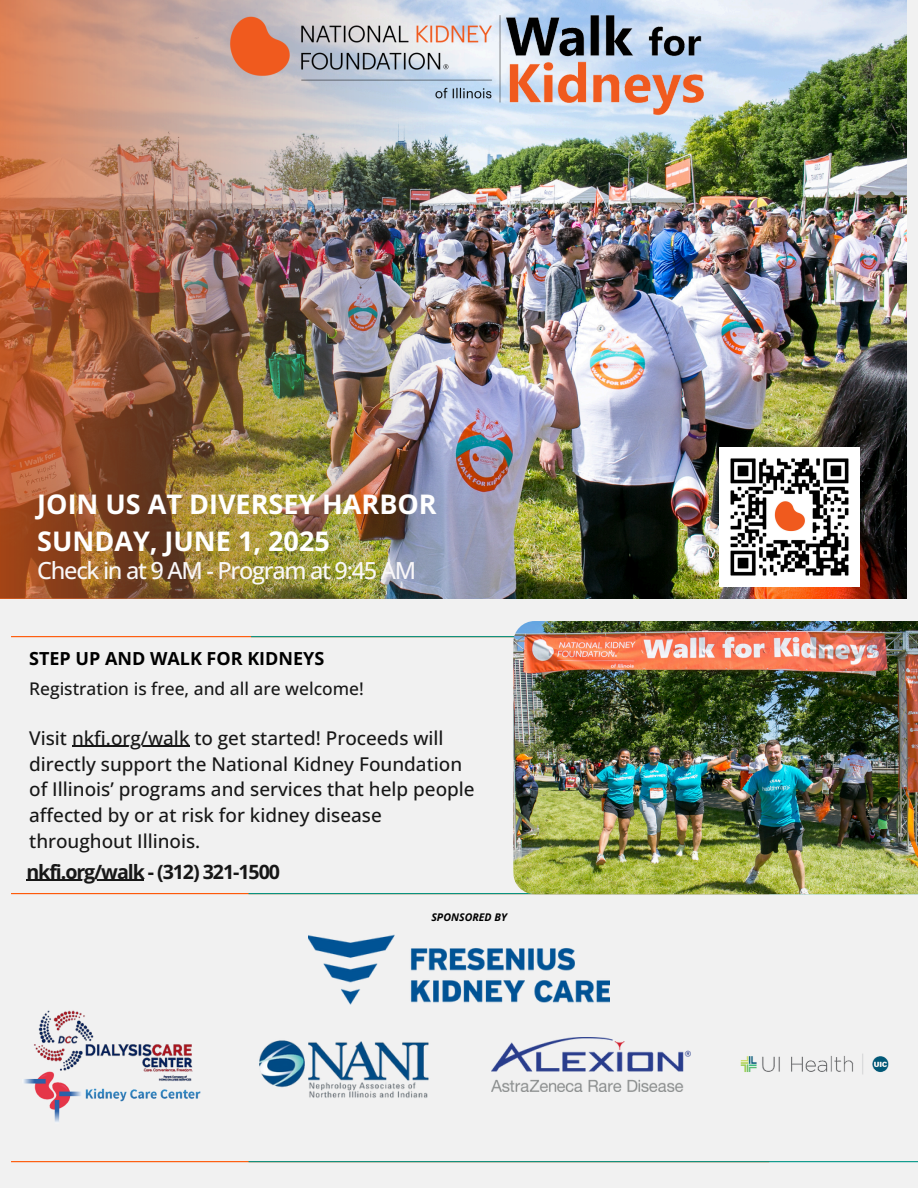
<style>
.page{position:relative;width:918px;height:1188px;background:#f1f1f1}
.page>*{position:absolute;margin:0;border:0;box-sizing:border-box;transform-origin:0 0}
.t1{font:700 27px/37.2px "Open Sans";color:#fff}
.t2{font:500 23.55px "Open Sans";letter-spacing:-.055em;color:#f9f7f8}
.t3{font:700 19.65px "Open Sans";letter-spacing:-.055em;color:#171717}
.t4{font:500 19.05px/25.8px "Open Sans";color:#171717}
.t5{font:700 18px "Open Sans";color:#000}
.t6{font:500 17.4px "Open Sans";color:#171717}
.t7{font:italic 700 10.5px "Open Sans";color:#000}
</style>
<div class="page">
<img style="left:469px;top:0;width:438px;height:598px">
<hr style="left:11px;top:893px;width:758px;height:1px;background:#ff5400">
<hr style="left:249px;top:893px;width:669px;height:1px;background:#009687">
<hr style="left:11px;top:1161px;width:758px;height:1px;background:#ff5400">
<hr style="left:249px;top:1161px;width:669px;height:1px;background:#009687">
<hr style="left:11px;top:636px;width:758px;height:1px;background:#ff5400">
<hr style="left:251px;top:636px;width:667px;height:1px;background:#009687">
<img style="left:513px;top:621px;width:405px;height:273px">
<img style="left:0;top:0;width:469px;height:598px">
<img style="left:207px;top:0;width:504px;height:116px">
<img style="left:720px;top:447px;width:139px;height:140px">
<hr style="left:72px;top:746px;width:117px;height:1px;background:#171717">
<hr style="left:26px;top:880px;width:118px;height:1px;background:#171717">
<img style="left:308px;top:934px;width:302px;height:71px">
<img style="left:24px;top:1079px;width:176px;height:43px">
<img style="left:25px;top:1010px;width:175px;height:74px">
<img style="left:740px;top:1054px;width:149px;height:21px">
<img style="left:259px;top:1040px;width:170px;height:58px">
<img style="left:491px;top:1037px;width:199px;height:54px">
<p class="t1" style="left:37px;top:485px;width:401px">JOIN US AT DIVERSEY HARBOR<br>SUNDAY, JUNE 1, 2025</p>
<h3 class="t2" style="left:37px;top:554px;width:380px">Check in at 9 AM - Program at 9:45 AM</h3>
<p class="t5" style="left:29px;top:646px;width:297px">STEP UP AND WALK FOR KIDNEYS</p>
<h2 class="t6" style="left:29px;top:677px;width:336px">Registration is free, and all are welcome!</h2>
<p class="t4" style="left:29px;top:724px;width:416px">Visit nkfi.org/walk to get started! Proceeds will</p>
<p class="t4" style="left:29px;top:750px;width:447px">directly support the National Kidney Foundation of Illinois’ programs and services that help people affected by or at risk for kidney disease throughout Illinois.</p>
<p class="t3" style="left:26px;top:858px;width:255px">nkfi.org/walk - (312) 321-1500</p>
<p class="t7" style="left:431px;top:909px;width:77px">SPONSORED BY</p>
</div>
